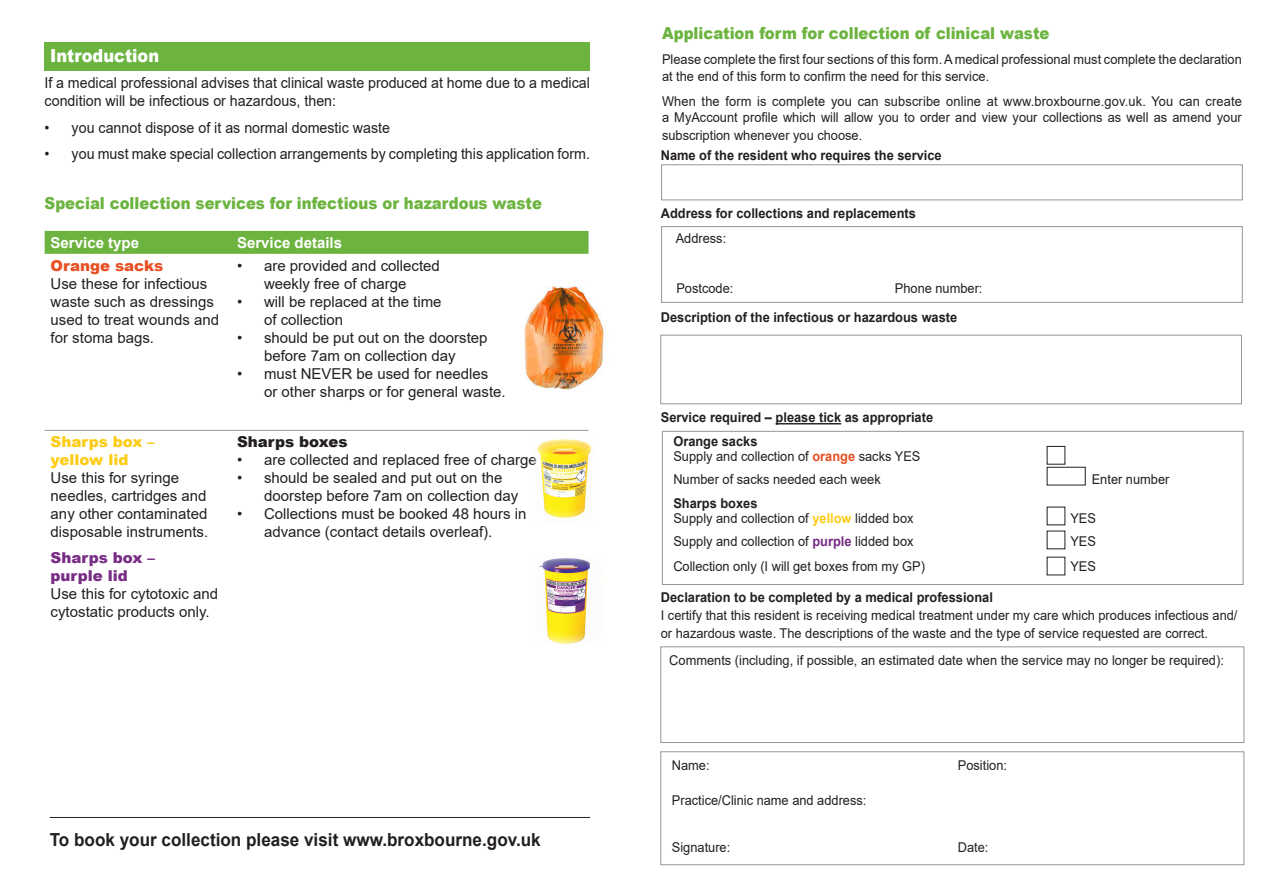
<style>
.page{position:relative;width:1263px;height:893px;background:#fff}
.page>*{position:absolute;margin:0;border:0;box-sizing:border-box;transform-origin:0 0}
.Body_text{font:700 18px "Arial";color:#231f20;scale:.95 1}
.Subhead_2{font:900 18px "Arial";color:#fff;scale:.9 1}
.Subhead_2-2{font:900 16.5px "Arial";color:#6cb43f;scale:.9 1}
.Body_text-2{font:900 16.5px "Arial";color:#6cb43f;scale:.9 1}
.Body_text-3{font:15px/18px "Arial";color:#231f20}
.Body_text-4{font:15px/18px "Arial";color:#231f20;scale:.95 1}
.t1{font:700 15px "Arial";color:#fff}
.t2{font:900 15px/18px "Arial";color:#fdcc16}
.t3{font:900 15px/18px "Arial";color:#782d85}
.t4{font:900 15px "Arial";color:#e75024}
.t5{font:900 15px "Arial";color:#231f20}
.Body_text-5{font:13.5px/15px "Arial";color:#231f20;scale:.95 1}
.Body_text-6{font:700 13.5px "Arial";color:#231f20;scale:.95 1}
.s1{font-weight:700}
.s2{font-weight:700;color:#e75024}
.s3{font-weight:700;color:#fdcc16}
.s4{font-weight:700;color:#782d85}
</style>
<div class="page">
<hr style="left:776px;top:423px;width:65px;height:1px;background:#231f20">
<div style="left:661px;top:226px;width:582px;height:77px;border:1px solid #939598"></div>
<div style="left:662px;top:431px;width:581px;height:154px;border:1px solid #939598"></div>
<div style="left:45px;top:42px;width:545px;height:28px;background:#6cb43f"></div>
<div style="left:45px;top:231px;width:543px;height:23px;background:#6cb43f"></div>
<hr style="left:45px;top:430px;width:186px;height:1px;background:#939598">
<hr style="left:231px;top:430px;width:357px;height:1px;background:#939598">
<div style="left:661px;top:164px;width:582px;height:36px;border:1px solid #939598"></div>
<div style="left:660px;top:335px;width:582px;height:69px;border:1px solid #939598"></div>
<div style="left:1047px;top:446px;width:18px;height:18px;border:1px solid #231f20"></div>
<div style="left:660px;top:751px;width:584px;height:114px;border:1px solid #939598"></div>
<img style="left:524px;top:287px;width:81px;height:102px">
<img style="left:539px;top:558px;width:67px;height:86px">
<img style="left:534px;top:439px;width:57px;height:79px">
<hr style="left:50px;top:817px;width:540px;height:1px;background:#231f20">
<div style="left:1047px;top:467px;width:38px;height:18px;border:1px solid #231f20"></div>
<div style="left:660px;top:646px;width:584px;height:97px;border:1px solid #939598"></div>
<p class="Subhead_2" style="left:50px;top:42px;width:123px">Introduction</p>
<p class="Body_text-4" style="left:45px;top:74px;width:575px">If a medical professional advises that clinical waste produced at home due to a medical condition will be infectious or hazardous, then:</p>
<p class="Body_text-4" style="left:45px;top:118px;width:365px">• you cannot dispose of it as normal domestic waste</p>
<p class="Body_text-4" style="left:45px;top:145px;width:576px">• you must make special collection arrangements by completing this application form.</p>
<p class="Subhead_2-2" style="left:45px;top:191px;width:554px">Special collection services for infectious or hazardous waste</p>
<p class="t1" style="left:51px;top:232px;width:90px">Service type</p>
<p class="t1" style="left:237px;top:232px;width:107px">Service details</p>
<p class="t4" style="left:51px;top:254px;width:114px">Orange sacks</p>
<p class="Body_text-3" style="left:51px;top:274px;width:170px">Use these for infectious waste such as dressings used to treat wounds and for stoma bags.</p>
<p class="Body_text-3" style="left:237px;top:256px;width:204px;text-align:center">• are provided and collected weekly free of charge</p>
<p class="Body_text-3" style="left:264px;top:292px;width:179px;text-indent:-27px">• will be replaced at the time of collection</p>
<p class="Body_text-3" style="left:237px;top:328px;width:252px;text-align:center">• should be put out on the doorstep before 7am on collection day</p>
<p class="Body_text-3" style="left:264px;top:364px;width:243px;text-indent:-27px">• must NEVER be used for needles<br>or other sharps or for general waste.</p>
<p class="t2" style="left:51px;top:432px;width:106px">Sharps box – yellow lid</p>
<p class="Body_text-3" style="left:51px;top:469px;width:159px">Use this for syringe needles, cartridges and any other contaminated disposable instruments.</p>
<p class="t3" style="left:51px;top:548px;width:106px">Sharps box – purple lid</p>
<p class="Body_text-3" style="left:51px;top:584px;width:169px">Use this for cytotoxic and cytostatic products only.</p>
<p class="t5" style="left:237px;top:431px;width:112px">Sharps boxes</p>
<p class="Body_text-3" style="left:237px;top:451px;width:301px">• are collected and replaced free of charge</p>
<p class="Body_text-3" style="left:264px;top:469px;width:256px;text-indent:-27px">• should be sealed and put out on the doorstep before 7am on collection day</p>
<p class="Body_text-3" style="left:237px;top:505px;width:291px;text-align:center">• Collections must be booked 48 hours in advance (contact details overleaf).</p>
<p class="Body_text" style="left:50px;top:827px;width:518px">To book your collection please visit www.broxbourne.gov.uk</p>
<p class="Body_text-2" style="left:662px;top:22px;width:432px">Application form for collection of clinical waste</p>
<p class="Body_text-5" style="left:662px;top:51px;width:612px;line-height:16.5px">Please complete the first four sections of this form. A medical professional must complete the declaration at the end of this form to confirm the need for this service.</p>
<p class="Body_text-5" style="left:662px;top:93px;width:612px;line-height:16.5px">When the form is complete you can subscribe online at www.broxbourne.gov.uk. You can create a MyAccount profile which will allow you to order and view your collections as well as amend your</p>
<p class="Body_text-5" style="left:662px;top:128px;width:212px">subscription whenever you choose.</p>
<p class="Body_text-6" style="left:661px;top:145px;width:297px">Name of the resident who requires the service</p>
<p class="Body_text-6" style="left:661px;top:204px;width:270px">Address for collections and replacements</p>
<p class="Body_text-5" style="left:676px;top:231px;width:55px">Address:</p>
<p class="Body_text-5" style="left:676px;top:281px;width:62px">Postcode:</p>
<p class="Body_text-5" style="left:895px;top:281px;width:94px">Phone number:</p>
<p class="Body_text-6" style="left:661px;top:308px;width:314px">Description of the infectious or hazardous waste</p>
<p class="Body_text-6" style="left:661px;top:408px;width:288px">Service required – please tick as appropriate</p>
<p class="Body_text-5" style="left:673px;top:433px;width:262px"><span class="s1">Orange sacks<br></span>Supply and collection of <span class="s2">orange</span> sacks YES</p>
<p class="Body_text-5" style="left:673px;top:472px;width:220px">Number of sacks needed each week</p>
<p class="Body_text-5" style="left:1092px;top:472px;width:83px">Enter number</p>
<p class="Body_text-5" style="left:673px;top:495px;width:254px"><span class="s1">Sharps boxes<br></span>Supply and collection of <span class="s3">yellow</span> lidded box</p>
<p class="Body_text-5" style="left:1070px;top:510px;width:29px">YES</p>
<p class="Body_text-5" style="left:673px;top:534px;width:254px">Supply and collection of <span class="s4">purple</span> lidded box</p>
<p class="Body_text-5" style="left:1070px;top:534px;width:29px">YES</p>
<p class="Body_text-5" style="left:673px;top:559px;width:266px">Collection only (I will get boxes from my GP)</p>
<p class="Body_text-5" style="left:1070px;top:559px;width:29px">YES</p>
<p class="Body_text-5" style="left:661px;top:588px;width:608px;line-height:18px"><span class="s1">Declaration to be completed by a medical professional<br></span>I certify that this resident is receiving medical treatment under my care which produces infectious and/ or hazardous waste. The descriptions of the waste and the type of service requested are correct.</p>
<p class="Body_text-5" style="left:669px;top:652px;width:585px">Comments (including, if possible, an estimated date when the service may no longer be required):</p>
<p class="Body_text-5" style="left:672px;top:757px;width:41px">Name:</p>
<p class="Body_text-5" style="left:958px;top:757px;width:53px">Position:</p>
<p class="Body_text-5" style="left:672px;top:792px;width:206px">Practice/Clinic name and address:</p>
<p class="Body_text-5" style="left:672px;top:840px;width:63px">Signature:</p>
<p class="Body_text-5" style="left:958px;top:840px;width:34px">Date:</p>
</div>
